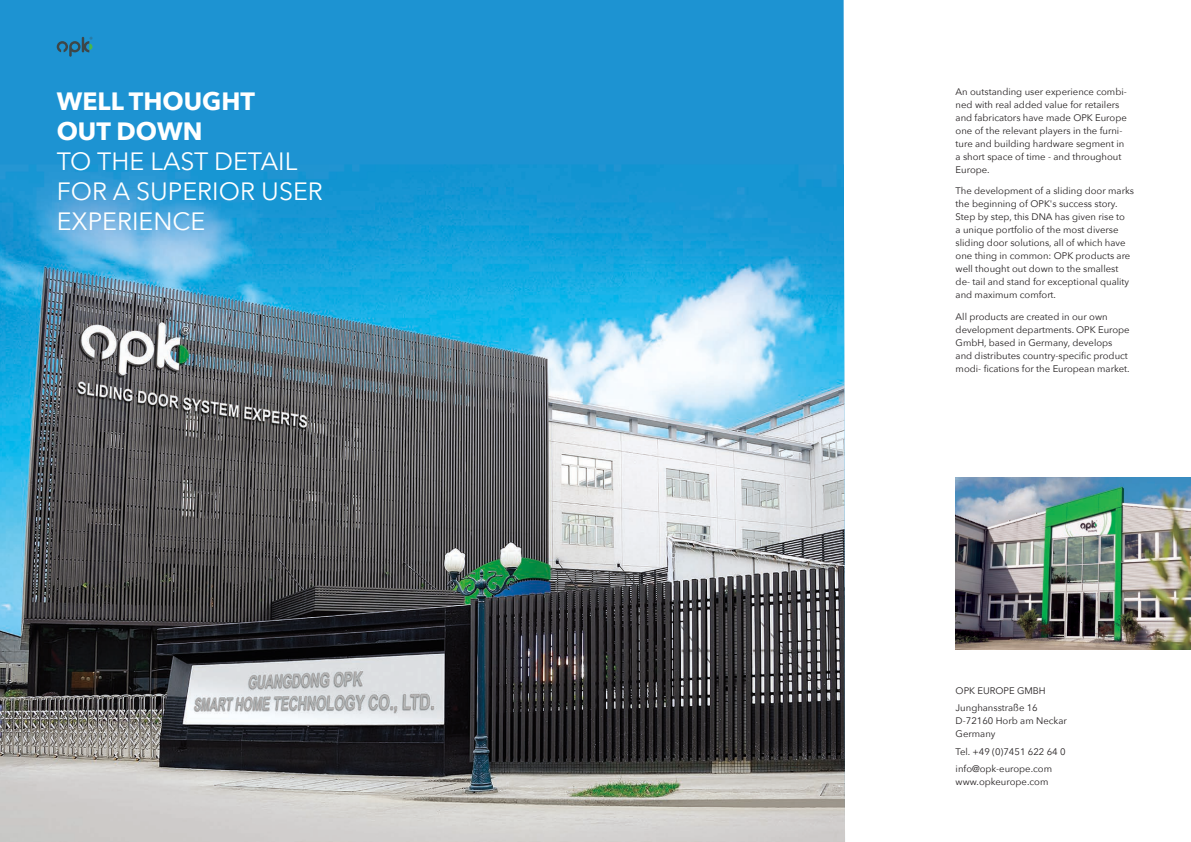
<style>
.page{position:relative;width:1191px;height:842px;background:#fff}
.page>*{position:absolute;margin:0;border:0;box-sizing:border-box;transform-origin:0 0}
.t1{font:25px/30px "Avenir Next";color:#fff}
.t2{font:700 25px/30px "Avenir Next";color:#fff}
.t3{font:9.5px/13px "Avenir Next";color:#231f20}
</style>
<div class="page">
<div style="left:0;top:0;width:844px;height:164px;background:#1d93d2"></div>
<img style="left:0;top:164px;width:845px;height:678px">
<svg style="left:57px;top:37px;width:35px;height:20px"></svg>
<img style="left:955px;top:478px;width:236px;height:171px">
<h1 class="t2" style="left:57px;top:86px;width:200px">WELL THOUGHT<br>OUT DOWN</h1>
<h1 class="t1" style="left:57px;top:145px;width:268px">TO THE LAST DETAIL<br>FOR A SUPERIOR USER<br>EXPERIENCE</h1>
<p class="t3" style="left:955px;top:84px;width:173px">An outstanding user experience combi&shy;ned with real added value for retailers and fabricators have made OPK Europe one of the relevant players in the furni&shy;ture and building hardware segment in a short space of time - and throughout Europe.</p>
<p class="t3" style="left:955px;top:184px;width:180px">The development of a sliding door marks the beginning of OPK's success story.<br>Step by step, this DNA has given rise to<br>a unique portfolio of the most diverse sliding door solutions, all of which have one thing in common: OPK products are well thought out down to the smallest de- tail and stand for exceptional quality and maximum comfort.</p>
<p class="t3" style="left:955px;top:309px;width:176px">All products are created in our own development departments. OPK Europe GmbH, based in Germany, develops and distributes country-specific product modi- fications for the European market.</p>
<p class="t3" style="left:955px;top:682px;width:92px;line-height:17.3px">OPK EUROPE GMBH<br>Junghansstraße 16</p>
<p class="t3" style="left:955px;top:714px;width:113px">D-72160 Horb am Neckar<br>Germany</p>
<p class="t3" style="left:955px;top:742px;width:112px;line-height:17.3px">Tel. +49 (0)7451 622 64 0 info@opk-europe.com</p>
<p class="t3" style="left:955px;top:775px;width:94px">www.opkeurope.com</p>
</div>
